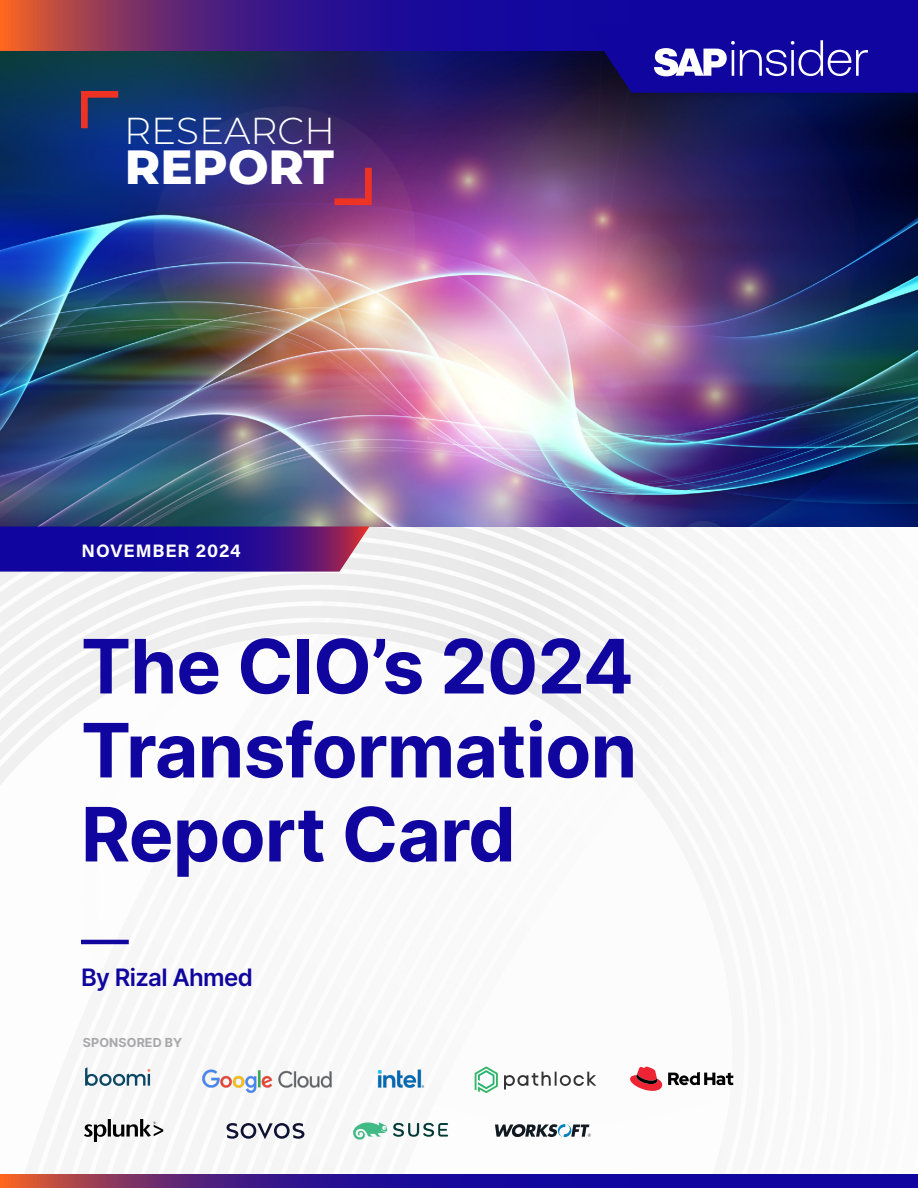
<style>
.page{position:relative;width:918px;height:1188px;background:#fff}
.page>*{position:absolute;margin:0;border:0;box-sizing:border-box;transform-origin:0 0}
.t1{font:700 75px/84px "Inter";letter-spacing:-.01em;color:#10069f;text-align:justify}
.t2{font:800 48px "Montserrat";color:#fff}
.t3{font:300 37.5px "Montserrat";color:#fff}
.t4{font:600 24px "Inter";letter-spacing:-.025em;color:#10069f}
.t5{font:18px "Acumin Variable Concept";letter-spacing:.05em;color:#fff}
.t6{font:700 12.45px "Inter";letter-spacing:.01em;color:#a8a7aa}
</style>
<div class="page">
<img style="left:0;top:526px;width:918px;height:648px">
<img style="left:0;top:51px;width:918px;height:475px">
<svg style="left:0;top:526px;width:369px;height:46px;background:#311695"></svg>
<hr style="left:81px;top:940px;width:48px;height:4px;background:#10069f">
<svg style="left:0;top:1174px;width:918px;height:14px;background:#371689"></svg>
<svg style="left:0;top:0;width:918px;height:51px;background:#401984"></svg>
<svg style="left:587px;top:25px;width:331px;height:68px;background:#2920a1"></svg>
<svg style="left:78px;top:88px;width:47px;height:47px;background:#393564"></svg>
<svg style="left:328px;top:161px;width:47px;height:47px;background:#852d67"></svg>
<svg style="left:85px;top:1067px;width:65px;height:19px"></svg>
<svg style="left:475px;top:1066px;width:23px;height:27px"></svg>
<svg style="left:504px;top:1072px;width:92px;height:18px"></svg>
<svg style="left:630px;top:1067px;width:32px;height:24px"></svg>
<svg style="left:668px;top:1072px;width:65px;height:13px"></svg>
<svg style="left:84px;top:1119px;width:79px;height:23px"></svg>
<svg style="left:393px;top:1123px;width:55px;height:14px"></svg>
<svg style="left:353px;top:1122px;width:34px;height:18px"></svg>
<svg style="left:495px;top:1124px;width:96px;height:13px"></svg>
<svg style="left:227px;top:1123px;width:77px;height:16px"></svg>
<img style="left:189px;top:1054px;width:160px;height:42px">
<img style="left:360px;top:1054px;width:68px;height:42px">
<p class="t3" style="left:124px;top:105px;width:212px">RESEARCH</p>
<p class="t2" style="left:125px;top:132px;width:211px">REPORT</p>
<p class="t5" style="left:81px;top:538px;width:161px">NOVEMBER 2024</p>
<p class="t1" style="left:81px;top:622px;width:558px">The CIO’s 2024<br>Transformation Report Card</p>
<p class="t4" style="left:81px;top:960px;width:173px">By Rizal Ahmed</p>
<p class="t6" style="left:83px;top:1033px;width:101px">SPONSORED BY</p>
</div>
